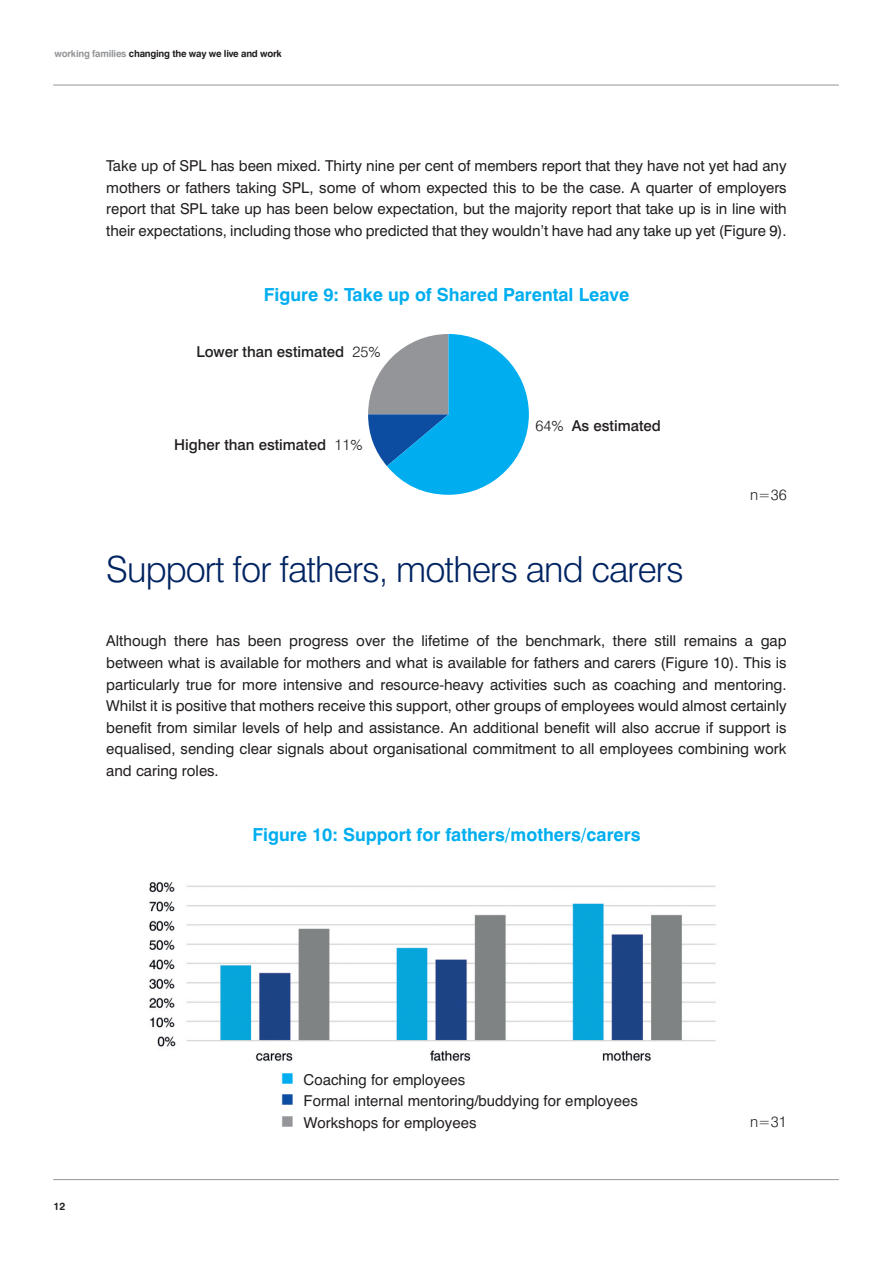
<style>
.page{position:relative;width:893px;height:1263px;background:#fff}
.page>*{position:absolute;margin:0;border:0;box-sizing:border-box;transform-origin:0 0}
.t1{font:300 36px "Swiss 721 BT";letter-spacing:-.025em;color:#002361}
.t2{font:700 18px "Swiss 721 BT";color:#00aeef}
.t3{font:15px/21.6px "Swiss 721 BT";letter-spacing:-.005em;color:#231f20;text-align:justify}
.t4{font:15px "Helvetica";color:#231f20}
.t5{font:500 15px "Swiss 721 BT";color:#231f20}
.t6{font:300 15px "Swiss 721 BT";color:#231f20}
.t7{font:10.5px "Swiss 721 BT Bold Rounded";color:#231f20}
.t8{font:9.75px "Swiss 721 BT Bold Rounded";letter-spacing:-.025em;color:#231f20}
.s1{color:#939598}
.s2{font-weight:300}
.s3{color:#00aeef}
.s4{color:#0d4da1}
</style>
<div class="page">
<hr style="left:53px;top:1179px;width:786px;height:1px;background:#939598">
<hr style="left:53px;top:85px;width:786px;height:1px;background:#939598">
<svg style="left:368px;top:334px;width:161px;height:161px"></svg>
<img style="left:149px;top:882px;width:567px;height:180px">
<p class="t8" style="left:55px;top:50px;width:229px"><span class="s1">working families</span> changing the way we live and work</p>
<p class="t3" style="left:106px;top:156px;width:682px">Take up of SPL has been mixed. Thirty nine per cent of members report that they have not yet had any mothers or fathers taking SPL, some of whom expected this to be the case. A quarter of employers report that SPL take up has been below expectation, but the majority report that take up is in line with their expectations, including those who predicted that they wouldn’t have had any take up yet (Figure 9).</p>
<p class="t2" style="left:264px;top:288px;width:367px">Figure 9: Take up of Shared Parental Leave</p>
<p class="t5" style="left:196px;top:346px;width:186px">Lower than estimated <span class="s2">25%</span></p>
<p class="t5" style="left:174px;top:439px;width:190px">Higher than estimated <span class="s2">11%</span></p>
<p class="t5" style="left:535px;top:420px;width:127px"><span class="s2">64%</span> As estimated</p>
<h1 class="t1" style="left:106px;top:556px;width:579px">Support for fathers, mothers and carers</h1>
<p class="t6" style="left:750px;top:489px;width:38px">n=36</p>
<p class="t3" style="left:106px;top:632px;width:682px">Although there has been progress over the lifetime of the benchmark, there still remains a gap between what is available for mothers and what is available for fathers and carers (Figure 10). This is particularly true for more intensive and resource-heavy activities such as coaching and mentoring.<br>Whilst it is positive that mothers receive this support, other groups of employees would almost certainly benefit from similar levels of help and assistance. An additional benefit will also accrue if support is equalised, sending clear signals about organisational commitment to all employees combining work and caring roles.</p>
<p class="t2" style="left:252px;top:828px;width:390px">Figure 10: Support for fathers/mothers/carers</p>
<p class="t7" style="left:53px;top:1202px;width:13px">12</p>
<p class="t4" style="left:281px;top:1071px;width:186px"><span class="s3">■</span> Coaching for employees</p>
<p class="t4" style="left:281px;top:1092px;width:358px"><span class="s4">■</span> Formal internal mentoring/buddying for employees</p>
<p class="t4" style="left:281px;top:1114px;width:197px"><span class="s1">■</span> Workshops for employees</p>
<p class="t6" style="left:750px;top:1116px;width:38px">n=31</p>
</div>
